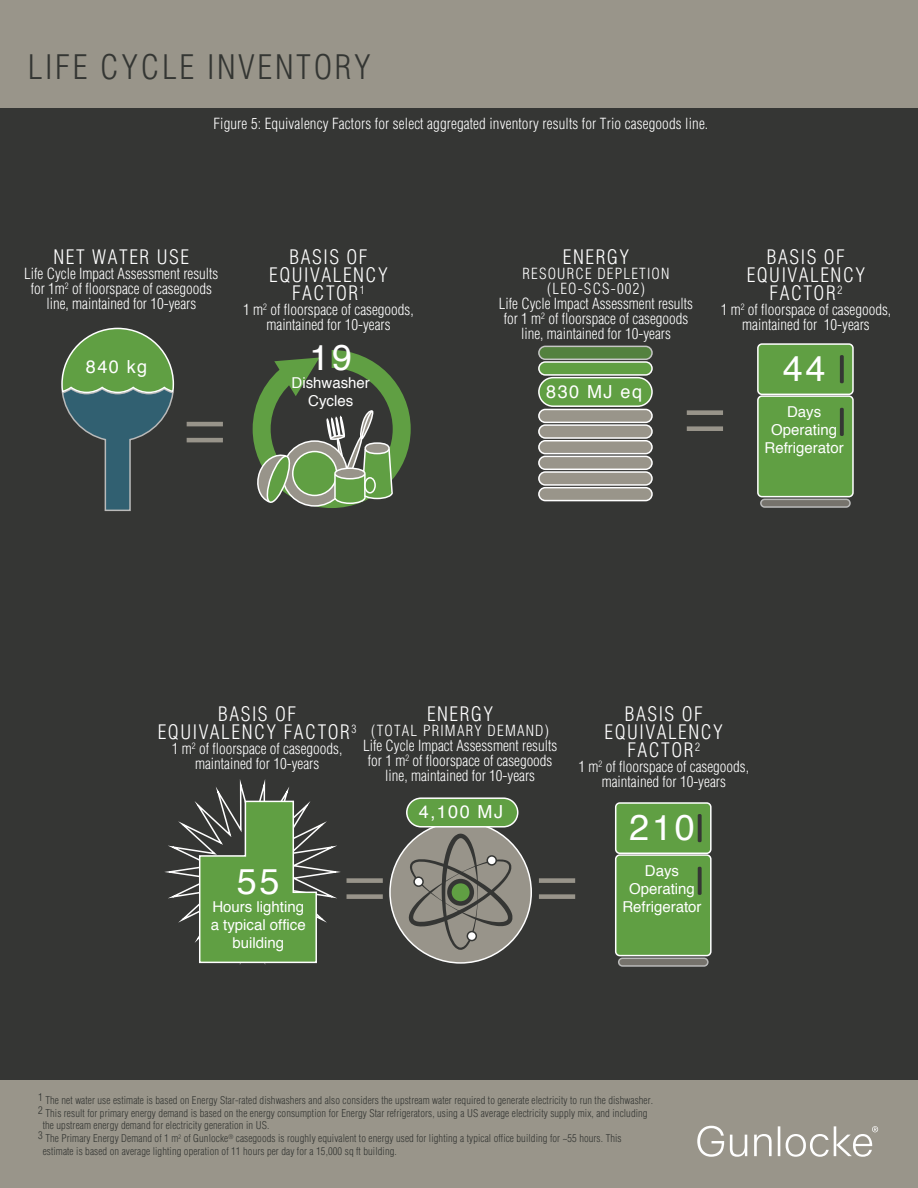
<style>
.page{position:relative;width:918px;height:1188px;background:#fff}
.page>*{position:absolute;margin:0;border:0;box-sizing:border-box;transform-origin:0 0}
.t1{font:300 condensed 90px "Helvetica";color:#98948a}
.t2{font:36px "Helvetica";letter-spacing:.08em;color:#fff}
.t3{font:300 condensed 33px "Helvetica";letter-spacing:.08em;color:#343633}
.t4{font:300 condensed 19.5px/18px "Helvetica";letter-spacing:.08em;color:#fff;text-align:center}
.t5{font:18px "Helvetica";letter-spacing:.08em;color:#fff}
.t6{font:300 condensed 15px/15px "Helvetica";color:#fff;text-align:center}
.t7{font:15px/18px "Helvetica";color:#fff;text-align:center}
.t8{font:300 condensed 10.5px "Helvetica";letter-spacing:.01em;color:#343633}
</style>
<div class="page">
<div style="left:0;top:106px;width:918px;height:1000px;background:#353634"></div>
<div style="left:0;top:1081px;width:918px;height:107px;background:#99958a"></div>
<div style="left:0;top:0;width:918px;height:107px;background:#99958a"></div>
<svg style="left:697px;top:1126px;width:181px;height:31px"></svg>
<div style="left:539px;top:346px;width:113px;height:13px;background:#53813e;border-radius:6px"></div>
<div style="left:538px;top:346px;width:115px;height:14px;border:2px solid #fff;border-radius:6px"></div>
<div style="left:539px;top:362px;width:113px;height:13px;background:#609f43;border-radius:6px"></div>
<div style="left:538px;top:361px;width:115px;height:15px;border:2px solid #fff;border-radius:6px"></div>
<div style="left:539px;top:378px;width:113px;height:28px;background:#609f43;border-radius:14px"></div>
<div style="left:538px;top:377px;width:115px;height:30px;border:2px solid #fff;border-radius:14px"></div>
<div style="left:539px;top:409px;width:113px;height:13px;background:#99958a;border-radius:6px"></div>
<div style="left:538px;top:409px;width:115px;height:14px;border:2px solid #fff;border-radius:6px"></div>
<div style="left:539px;top:425px;width:113px;height:13px;background:#99958a;border-radius:6px"></div>
<div style="left:538px;top:424px;width:115px;height:15px;border:2px solid #fff;border-radius:6px"></div>
<div style="left:539px;top:441px;width:113px;height:13px;background:#99958a;border-radius:6px"></div>
<div style="left:538px;top:440px;width:115px;height:14px;border:2px solid #fff;border-radius:6px"></div>
<div style="left:539px;top:456px;width:113px;height:13px;background:#99958a;border-radius:6px"></div>
<div style="left:538px;top:456px;width:115px;height:14px;border:2px solid #fff;border-radius:6px"></div>
<div style="left:539px;top:472px;width:113px;height:13px;background:#99958a;border-radius:6px"></div>
<div style="left:538px;top:471px;width:115px;height:15px;border:2px solid #fff;border-radius:6px"></div>
<div style="left:539px;top:488px;width:113px;height:13px;background:#99958a;border-radius:6px"></div>
<div style="left:538px;top:487px;width:115px;height:14px;border:2px solid #fff;border-radius:6px"></div>
<svg style="left:253px;top:350px;width:158px;height:158px"></svg>
<div style="left:758px;top:396px;width:95px;height:101px;background:#609f43;border-radius:4px"></div>
<div style="left:757px;top:395px;width:97px;height:102px;border:2px solid #fff;border-radius:4px"></div>
<div style="left:758px;top:344px;width:95px;height:50px;background:#609f43;border-radius:4px"></div>
<div style="left:757px;top:343px;width:97px;height:52px;border:2px solid #fff;border-radius:4px"></div>
<div style="left:761px;top:499px;width:89px;height:8px;background:#76736c;border-radius:4px"></div>
<div style="left:760px;top:499px;width:91px;height:9px;border:2px solid #fff;border-radius:4px"></div>
<svg style="left:840px;top:355px;width:4px;height:28px"></svg>
<svg style="left:840px;top:408px;width:4px;height:28px"></svg>
<div style="left:616px;top:855px;width:95px;height:101px;background:#609f43;border-radius:4px"></div>
<div style="left:615px;top:854px;width:97px;height:102px;border:2px solid #fff;border-radius:4px"></div>
<div style="left:616px;top:803px;width:95px;height:50px;background:#609f43;border-radius:4px"></div>
<div style="left:615px;top:802px;width:97px;height:52px;border:2px solid #fff;border-radius:4px"></div>
<div style="left:619px;top:958px;width:89px;height:8px;background:#76736c;border-radius:4px"></div>
<div style="left:618px;top:958px;width:91px;height:9px;border:2px solid #fff;border-radius:4px"></div>
<svg style="left:698px;top:814px;width:4px;height:28px"></svg>
<svg style="left:698px;top:867px;width:4px;height:28px"></svg>
<svg style="left:61px;top:327px;width:114px;height:184px"></svg>
<div style="left:390px;top:822px;width:141px;height:141px;background:#98948a;border-radius:50%"></div>
<svg style="left:409px;top:834px;width:104px;height:116px"></svg>
<svg style="left:449px;top:881px;width:23px;height:23px"></svg>
<div style="left:447px;top:879px;width:27px;height:27px;border:4px solid #353634;border-radius:50%"></div>
<div style="left:487px;top:856px;width:9px;height:9px;background:#fff;border-radius:50%"></div>
<div style="left:487px;top:855px;width:10px;height:11px;border:2px solid #353634;border-radius:50%"></div>
<div style="left:467px;top:932px;width:9px;height:9px;background:#fff;border-radius:50%"></div>
<div style="left:467px;top:931px;width:10px;height:10px;border:2px solid #353634;border-radius:50%"></div>
<div style="left:414px;top:877px;width:9px;height:9px;background:#fff;border-radius:50%"></div>
<div style="left:413px;top:876px;width:11px;height:11px;border:2px solid #353634;border-radius:50%"></div>
<div style="left:407px;top:798px;width:111px;height:29px;background:#609f43;border-radius:14px"></div>
<div style="left:406px;top:797px;width:112px;height:31px;border:2px solid #fff;border-radius:14px"></div>
<svg style="left:164px;top:779px;width:177px;height:186px"></svg>
<h3 class="t3" style="left:28px;top:46px;width:345px">LIFE CYCLE INVENTORY</h3>
<p class="t6" style="left:213px;top:116px;width:496px">Figure 5: Equivalency Factors for select aggregated inventory results for Trio casegoods line.</p>
<h3 class="t4" style="left:54px;top:248px;width:137px">NET WATER USE</h3>
<p class="t6" style="left:24px;top:266px;width:196px">Life Cycle Impact Assessment results for 1m<sup>2</sup> of floorspace of casegoods line, maintained for 10-years</p>
<h3 class="t4" style="left:269px;top:248px;width:120px">BASIS OF<br>EQUIVALENCY<br>FACTOR<sup>1</sup></h3>
<p class="t6" style="left:243px;top:302px;width:172px">1 m<sup>2</sup> of floorspace of casegoods, maintained for 10-years</p>
<h3 class="t4" style="left:563px;top:248px;width:68px">ENERGY</h3>
<p class="t6" style="left:499px;top:266px;width:196px">RESOURCE DEPLETION (LEO-SCS-002)<br>Life Cycle Impact Assessment results for 1 m<sup>2</sup> of floorspace of casegoods line, maintained for 10-years</p>
<h3 class="t4" style="left:747px;top:248px;width:120px">BASIS OF<br>EQUIVALENCY<br>FACTOR<sup>2</sup></h3>
<p class="t6" style="left:721px;top:302px;width:172px">1 m<sup>2</sup> of floorspace of casegoods, maintained for 10-years</p>
<p class="t5" style="left:86px;top:353px;width:63px">840 kg</p>
<h1 class="t1" style="left:185px;top:365px;width:41px">=</h1>
<h2 class="t2" style="left:309px;top:330px;width:44px">19</h2>
<p class="t7" style="left:292px;top:374px;width:80px">Dishwasher<br>Cycles</p>
<p class="t5" style="left:546px;top:377px;width:97px">830 MJ eq</p>
<h1 class="t1" style="left:685px;top:354px;width:41px">=</h1>
<h2 class="t2" style="left:783px;top:340px;width:44px">44</h2>
<p class="t7" style="left:765px;top:403px;width:81px">Days<br>Operating<br>Refrigerator</p>
<h3 class="t4" style="left:427px;top:705px;width:68px">ENERGY</h3>
<p class="t6" style="left:363px;top:723px;width:196px">(TOTAL PRIMARY DEMAND)<br>Life Cycle Impact Assessment results for 1 m<sup>2</sup> of floorspace of casegoods line, maintained for 10-years</p>
<h3 class="t4" style="left:158px;top:705px;width:200px">BASIS OF<br>EQUIVALENCY FACTOR<sup>3</sup></h3>
<p class="t6" style="left:172px;top:741px;width:172px">1 m<sup>2</sup> of floorspace of casegoods, maintained for 10-years</p>
<h3 class="t4" style="left:605px;top:705px;width:120px">BASIS OF<br>EQUIVALENCY<br>FACTOR<sup>2</sup></h3>
<p class="t6" style="left:579px;top:759px;width:172px">1 m<sup>2</sup> of floorspace of casegoods, maintained for 10-years</p>
<h2 class="t2" style="left:629px;top:799px;width:67px">210</h2>
<p class="t7" style="left:622px;top:862px;width:81px">Days<br>Operating<br>Refrigerator</p>
<p class="t5" style="left:419px;top:798px;width:86px">4,100 MJ</p>
<h2 class="t2" style="left:237px;top:854px;width:44px">55</h2>
<p class="t7" style="left:211px;top:898px;width:97px">Hours lighting a typical office building</p>
<h1 class="t1" style="left:345px;top:822px;width:41px">=</h1>
<h1 class="t1" style="left:537px;top:822px;width:41px">=</h1>
<p class="t8" style="left:38px;top:1094px;width:616px">1 The net water use estimate is based on Energy Star-rated dishwashers and also considers the upstream water required to generate electricity to run the dishwasher.</p>
<p class="t8" style="left:38px;top:1106px;width:611px">2 This result for primary energy demand is based on the energy consumption for Energy Star refrigerators, using a US average electricity supply mix, and including</p>
<p class="t8" style="left:43px;top:1119px;width:228px">the upstream energy demand for electricity generation in US.</p>
<p class="t8" style="left:38px;top:1132px;width:585px">3 The Primary Energy Demand of 1 m<sup>2</sup> of Gunlocke<sup>®</sup> casegoods is roughly equivalent to energy used for lighting a typical office building for ~55 hours. This</p>
<p class="t8" style="left:43px;top:1144px;width:356px">estimate is based on average lighting operation of 11 hours per day for a 15,000 sq ft building.</p>
</div>
